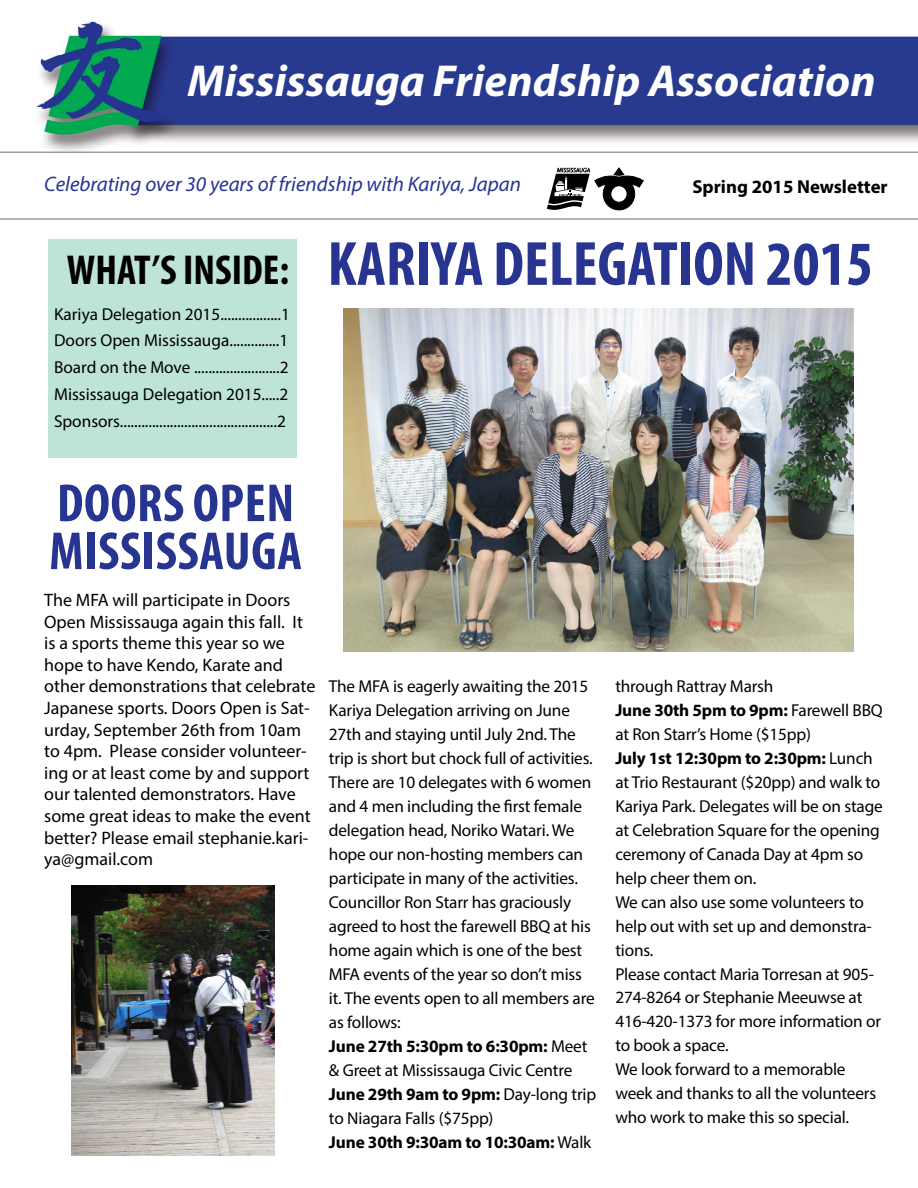
<style>
.page{position:relative;width:918px;height:1188px;background:#fff}
.page>*{position:absolute;margin:0;border:0;box-sizing:border-box;transform-origin:0 0}
.t1{font:700 condensed 63px "Myriad Pro";color:#273591}
.t2{font:700 condensed 54px/48px "Myriad Pro";letter-spacing:.01em;color:#273591}
.t3{font:italic 700 45px "Myriad Pro";letter-spacing:.005em;color:#fff}
.t4{font:italic 21px "Myriad Pro";color:#273591}
.t5{font:700 18.75px "Myriad Pro";color:#000}
.t6{font:18px/21.6px "Myriad Pro";color:#000}
.t7{font:17.25px/24px "Myriad Pro";letter-spacing:-.01em;color:#000}
.s1{font-size:42px;color:#000}
.s2{font-weight:700}
</style>
<div class="page">
<img style="left:0;top:21px;width:918px;height:147px">
<hr style="left:0;top:152px;width:918px;height:1px;background:#6d6e71">
<svg style="left:547px;top:168px;width:97px;height:42px"></svg>
<hr style="left:0;top:219px;width:918px;height:1px;background:#6d6e71">
<div style="left:49px;top:239px;width:248px;height:219px;background:#bee3d8"></div>
<img style="left:344px;top:308px;width:510px;height:343px">
<img style="left:71px;top:886px;width:203px;height:269px">
<h3 class="t3" style="left:188px;top:52px;width:690px">Mississauga Friendship Association</h3>
<p class="t4" style="left:44px;top:171px;width:478px">Celebrating over 30 years of friendship with Kariya, Japan</p>
<p class="t5" style="left:692px;top:174px;width:197px">Spring 2015 Newsletter</p>
<h1 class="t1" style="left:67px;top:224px;width:808px"><span class="s1">WHAT’S INSIDE:</span> KARIYA DELEGATION 2015</h1>
<p class="t7" style="left:54px;top:300px;width:237px;line-height:27px;text-align:justify">Kariya Delegation 2015.................1<br>Doors Open Mississauga..............1<br>Board on the Move ........................2<br>Mississauga Delegation 2015.....2<br>Sponsors............................................2</p>
<h2 class="t2" style="left:49px;top:478px;width:254px">DOORS OPEN<br>MISSISSAUGA</h2>
<p class="t6" style="left:44px;top:589px;width:273px">The MFA will participate in Doors<br>Open Mississauga again this fall. It is a sports theme this year so we hope to have Kendo, Karate and other demonstrations that celebrate<br>Japanese sports. Doors Open is Sat&shy;urday, September 26th from 10am to 4pm. Please consider volunteer&shy;ing or at least come by and support our talented demonstrators. Have some great ideas to make the event better? Please email stephanie.kari&shy;ya@gmail.com</p>
<p class="t7" style="left:329px;top:674px;width:269px">The MFA is eagerly awaiting the 2015<br>Kariya Delegation arriving on June 27th and staying until July 2nd. The trip is short but chock full of activities.<br>There are 10 delegates with 6 women and 4 men including the first female delegation head, Noriko Watari. We hope our non-hosting members can participate in many of the activities.<br>Councillor Ron Starr has graciously agreed to host the farewell BBQ at his home again which is one of the best MFA events of the year so don’t miss it. The events open to all members are as follows:<br><span class="s2">June 27th 5:30pm to 6:30pm:</span> Meet &amp; Greet at Mississauga Civic Centre <span class="s2">June 29th 9am to 9pm:</span> Day-long trip to Niagara Falls ($75pp)<br><span class="s2">June 30th 9:30am to 10:30am:</span> Walk</p>
<p class="t7" style="left:615px;top:674px;width:269px">through Rattray Marsh<br><span class="s2">June 30th 5pm to 9pm:</span> Farewell BBQ at Ron Starr’s Home ($15pp)<br><span class="s2">July 1st 12:30pm to 2:30pm:</span> Lunch at Trio Restaurant ($20pp) and walk to<br>Kariya Park. Delegates will be on stage at Celebration Square for the opening ceremony of Canada Day at 4pm so help cheer them on.<br>We can also use some volunteers to help out with set up and demonstra&shy;tions.<br>Please contact Maria Torresan at 905-<br>274-8264 or Stephanie Meeuwse at<br>416-420-1373 for more information or to book a space.<br>We look forward to a memorable week and thanks to all the volunteers who work to make this so special.</p>
</div>
